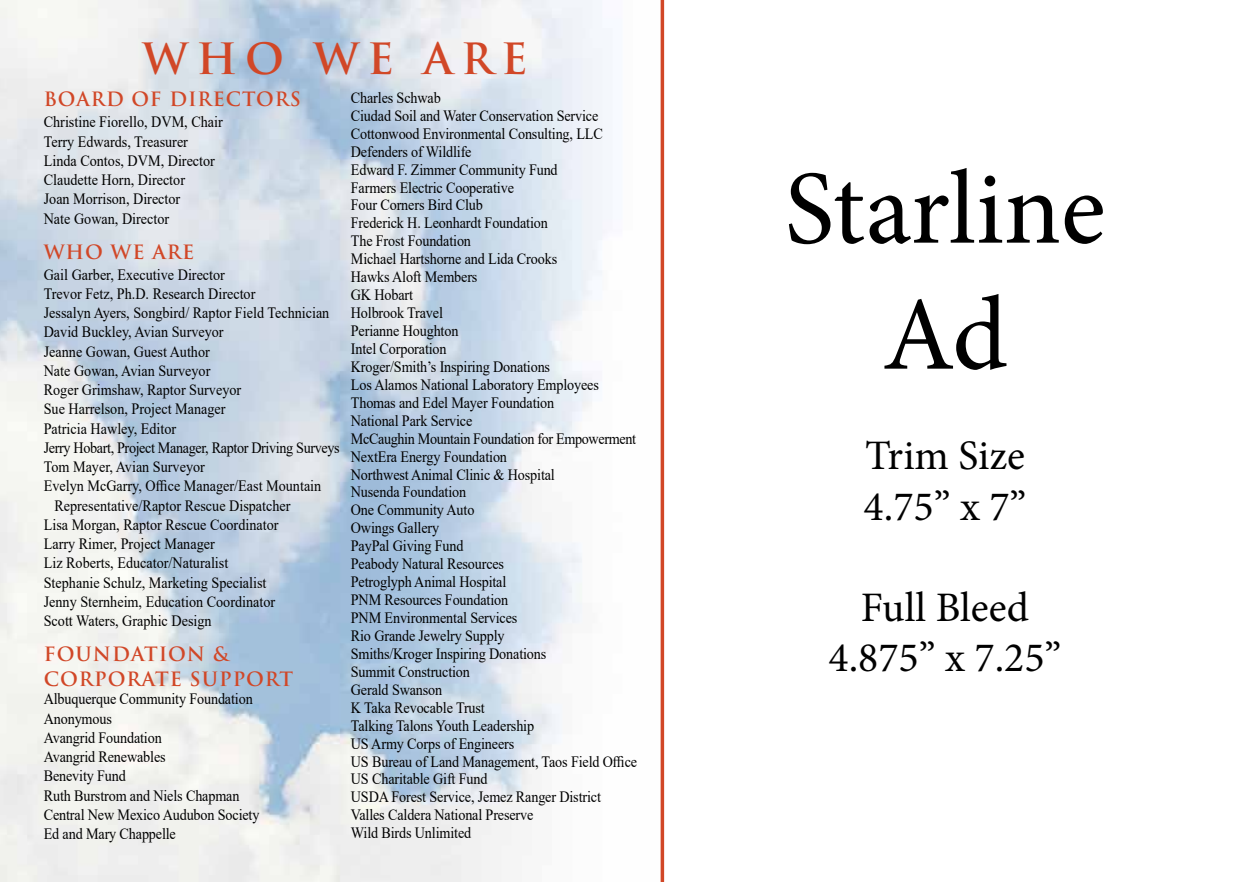
<style>
.page{position:relative;width:1260px;height:882px;background:#fff}
.page>*{position:absolute;margin:0;border:0;box-sizing:border-box;transform-origin:0 0}
.t1{font:105px/126px "Minion Pro";letter-spacing:-.005em;color:#000;text-align:center}
.t2{font:42px/50.4px "Minion Pro";color:#000}
.t3{font:700 42px "Trajan Pro";letter-spacing:.2em;color:#d14727}
.t4{font:700 19.25px/24.5px "Trajan Pro";letter-spacing:.05em;color:#d14727}
.t5{font:15.75px/18px "Times New Roman";letter-spacing:-.01em;color:#000;scale:.9 1}
</style>
<div class="page">
<svg style="left:661px;top:0;width:4px;height:882px;background:#db6f56"></svg>
<h2 class="t3" style="left:142px;top:32px;width:387px">WHO WE ARE</h2>
<p class="t4" style="left:44px;top:87px;width:259px">BOARD OF DIRECTORS</p>
<p class="t5" style="left:44px;top:112px;width:201px;line-height:19.2px">Christine Fiorello, DVM, Chair<br>Terry Edwards, Treasurer<br>Linda Contos, DVM, Director<br>Claudette Horn, Director<br>Joan Morrison, Director<br>Nate Gowan, Director</p>
<p class="t4" style="left:44px;top:240px;width:152px">WHO WE ARE</p>
<p class="t5" style="left:44px;top:265px;width:203px">Gail Garber, Executive Director</p>
<p class="t5" style="left:44px;top:284px;width:237px">Trevor Fetz, Ph.D. Research Director</p>
<p class="t5" style="left:44px;top:303px;width:319px">Jessalyn Ayers, Songbird/ Raptor Field Technician</p>
<p class="t5" style="left:44px;top:323px;width:201px">David Buckley, Avian Surveyor</p>
<p class="t5" style="left:44px;top:342px;width:186px">Jeanne Gowan, Guest Author</p>
<p class="t5" style="left:44px;top:361px;width:187px">Nate Gowan, Avian Surveyor</p>
<p class="t5" style="left:44px;top:380px;width:221px">Roger Grimshaw, Raptor Surveyor</p>
<p class="t5" style="left:44px;top:400px;width:204px">Sue Harrelson, Project Manager</p>
<p class="t5" style="left:44px;top:419px;width:149px">Patricia Hawley, Editor</p>
<p class="t5" style="left:44px;top:438px;width:330px">Jerry Hobart, Project Manager, Raptor Driving Surveys</p>
<p class="t5" style="left:44px;top:457px;width:181px">Tom Mayer, Avian Surveyor</p>
<p class="t5" style="left:44px;top:477px;width:310px">Evelyn McGarry, Office Manager/East Mountain</p>
<p class="t5" style="left:54px;top:496px;width:264px">Representative/Raptor Rescue Dispatcher</p>
<p class="t5" style="left:44px;top:515px;width:262px">Lisa Morgan, Raptor Rescue Coordinator</p>
<p class="t5" style="left:44px;top:534px;width:192px">Larry Rimer, Project Manager</p>
<p class="t5" style="left:44px;top:554px;width:207px">Liz Roberts, Educator/Naturalist</p>
<p class="t5" style="left:44px;top:573px;width:249px">Stephanie Schulz, Marketing Specialist</p>
<p class="t5" style="left:44px;top:592px;width:259px">Jenny Sternheim, Education Coordinator</p>
<p class="t5" style="left:44px;top:611px;width:188px">Scott Waters, Graphic Design</p>
<p class="t4" style="left:44px;top:642px;width:251px">FOUNDATION &amp;<br>CORPORATE SUPPORT</p>
<p class="t5" style="left:44px;top:689px;width:241px;line-height:19.2px">Albuquerque Community Foundation<br>Anonymous<br>Avangrid Foundation<br>Avangrid Renewables<br>Benevity Fund<br>Ruth Burstrom and Niels Chapman<br>Central New Mexico Audubon Society<br>Ed and Mary Chappelle</p>
<p class="t5" style="left:351px;top:88px;width:320px">Charles Schwab<br>Ciudad Soil and Water Conservation Service<br>Cottonwood Environmental Consulting, LLC<br>Defenders of Wildlife<br>Edward F. Zimmer Community Fund<br>Farmers Electric Cooperative<br>Four Corners Bird Club<br>Frederick H. Leonhardt Foundation<br>The Frost Foundation<br>Michael Hartshorne and Lida Crooks<br>Hawks Aloft Members<br>GK Hobart<br>Holbrook Travel<br>Perianne Houghton<br>Intel Corporation<br>Kroger/Smith’s Inspiring Donations<br>Los Alamos National Laboratory Employees<br>Thomas and Edel Mayer Foundation<br>National Park Service<br>McCaughin Mountain Foundation for Empowerment<br>NextEra Energy Foundation<br>Northwest Animal Clinic &amp; Hospital<br>Nusenda Foundation<br>One Community Auto<br>Owings Gallery<br>PayPal Giving Fund<br>Peabody Natural Resources<br>Petroglyph Animal Hospital<br>PNM Resources Foundation<br>PNM Environmental Services<br>Rio Grande Jewelry Supply<br>Smiths/Kroger Inspiring Donations<br>Summit Construction<br>Gerald Swanson<br>K Taka Revocable Trust<br>Talking Talons Youth Leadership<br>US Army Corps of Engineers<br>US Bureau of Land Management, Taos Field Office<br>US Charitable Gift Fund<br>USDA Forest Service, Jemez Ranger District<br>Valles Caldera National Preserve<br>Wild Birds Unlimited</p>
<h1 class="t1" style="left:785px;top:147px;width:322px">Starline<br>Ad</h1>
<h2 class="t2" style="left:864px;top:431px;width:164px">Trim Size<br>4.75” x 7”</h2>
<h2 class="t2" style="left:829px;top:582px;width:234px;text-align:center">Full Bleed<br>4.875” x 7.25”</h2>
</div>
